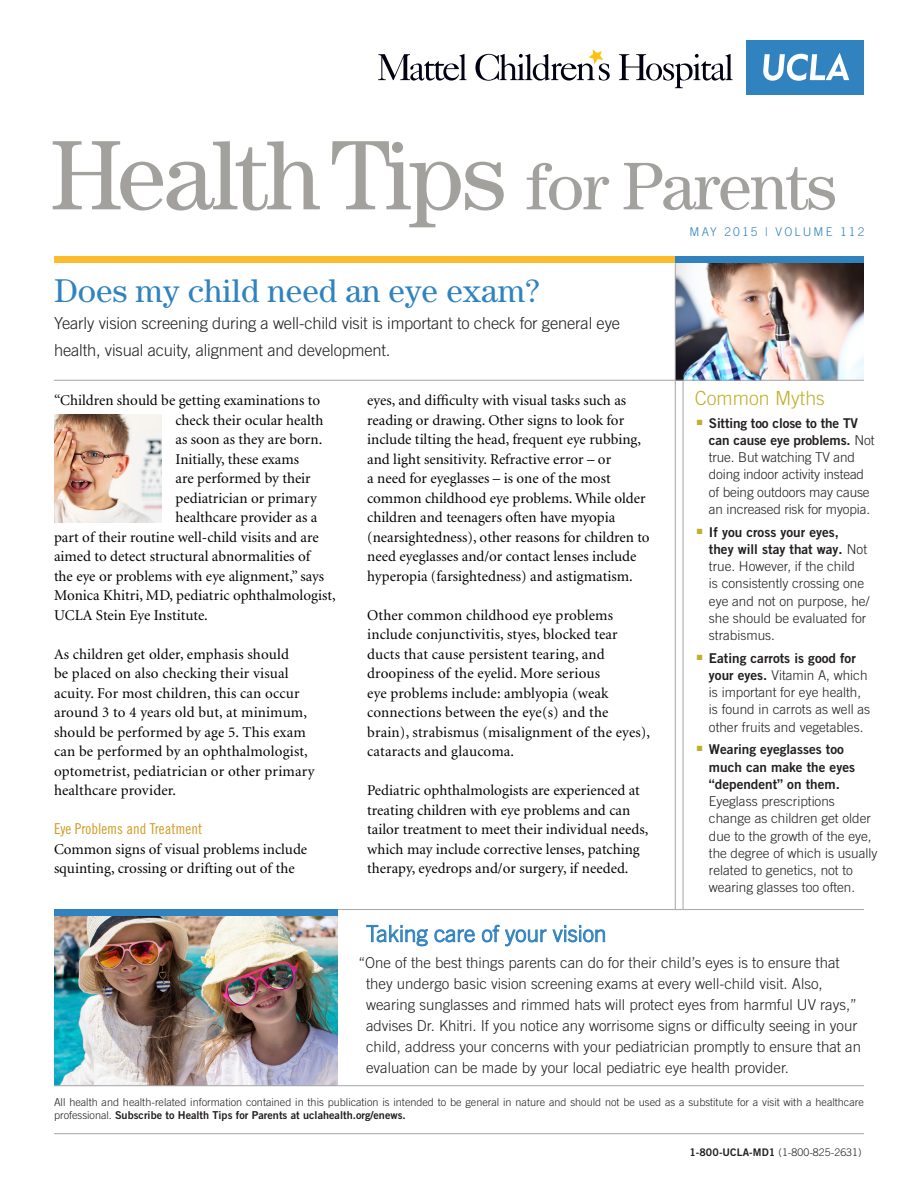
<style>
.page{position:relative;width:918px;height:1188px;background:#fff}
.page>*{position:absolute;margin:0;border:0;box-sizing:border-box;transform-origin:0 0}
.t1{font:99px "Century";letter-spacing:-.025em;color:#a2a19e}
.t2{font:33px "Century";color:#3183bf}
.t3{font:300 22.5px "Trade Gothic";color:#3183bf}
.sidebar_bodygraphsty{font:300 19.5px "Trade Gothic";color:#bfaf2b}
.t4{font:300 16.5px/27px "Trade Gothic";letter-spacing:-.01em;color:#231f20}
.t5{font:15px/19.5px "Minion";color:#000}
.t6{font:300 15px/21px "Trade Gothic";color:#231f20}
.t7{font:15px "Trade Gothic Cond Eighteen";color:#d09b25}
.sidebar_bodygraphsty-2{font:300 13.5px/17.2px "Trade Gothic";color:#231f20}
.t8{font:300 12px "Trade Gothic";letter-spacing:.18em;color:#3183bf}
.t9{font:300 10.8px/13.5px "Trade Gothic";color:#231f20}
.t10{font:300 10.5px "Trade Gothic";letter-spacing:.01em;color:#231f20}
.s1{font-size:67.5px}
.s2{font-family:"Trade Gothic Bold Two";font-weight:400}
</style>
<div class="page">
<div style="left:54px;top:256px;width:621px;height:7px;background:#fdbb2e"></div>
<img style="left:676px;top:263px;width:188px;height:117px">
<img style="left:54px;top:916px;width:284px;height:169px">
<hr style="left:54px;top:380px;width:810px;height:1px;background:#a4a5a9">
<hr style="left:54px;top:1133px;width:810px;height:1px;background:#a4a5a9">
<hr style="left:54px;top:909px;width:810px;height:1px;background:#a4a5a9">
<svg style="left:366px;top:925px;width:62px;height:21px"></svg>
<svg style="left:434px;top:929px;width:41px;height:13px"></svg>
<svg style="left:482px;top:925px;width:123px;height:21px"></svg>
<img style="left:54px;top:415px;width:108px;height:108px">
<div style="left:54px;top:909px;width:284px;height:7px;background:#3183bf"></div>
<div style="left:675px;top:256px;width:189px;height:7px;background:#3183bf"></div>
<div style="left:746px;top:40px;width:118px;height:55px;background:#3183bf"></div>
<svg style="left:763px;top:53px;width:86px;height:28px"></svg>
<svg style="left:378px;top:54px;width:89px;height:27px"></svg>
<svg style="left:475px;top:50px;width:135px;height:31px"></svg>
<svg style="left:619px;top:54px;width:114px;height:34px"></svg>
<hr style="left:683px;top:380px;width:1px;height:530px;background:#a4a5a9">
<hr style="left:675px;top:263px;width:1px;height:646px;background:#a4a5a9">
<hr style="left:54px;top:1085px;width:810px;height:1px;background:#a4a5a9">
<p class="t1" style="left:51px;top:118px;width:787px">Health Tips <span class="s1">for Parents</span></p>
<p class="t8" style="left:690px;top:224px;width:176px">MAY 2015 | VOLUME 112</p>
<p class="t2" style="left:54px;top:272px;width:487px">Does my child need an eye exam?</p>
<p class="t4" style="left:54px;top:310px;width:568px">Yearly vision screening during a well-child visit is important to check for general eye health, visual acuity, alignment and development.</p>
<p class="t5" style="left:54px;top:391px;width:268px">“Children should be getting examinations to</p>
<p class="t5" style="left:176px;top:410px;width:149px">check their ocular health</p>
<p class="t5" style="left:176px;top:430px;width:148px">as soon as they are born.</p>
<p class="t5" style="left:176px;top:449px;width:125px">Initially, these exams</p>
<p class="t5" style="left:176px;top:469px;width:137px">are performed by their</p>
<p class="t5" style="left:176px;top:488px;width:143px">pediatrician or primary</p>
<p class="t5" style="left:176px;top:508px;width:143px">healthcare provider as a</p>
<p class="t5" style="left:54px;top:527px;width:266px">part of their routine well-child visits and are</p>
<p class="t5" style="left:54px;top:547px;width:258px">aimed to detect structural abnormalities of</p>
<p class="t5" style="left:54px;top:566px;width:272px">the eye or problems with eye alignment,” says</p>
<p class="t5" style="left:54px;top:586px;width:283px">Monica Khitri, MD, pediatric ophthalmologist,</p>
<p class="t5" style="left:54px;top:605px;width:155px">UCLA Stein Eye Institute.</p>
<p class="t5" style="left:54px;top:644px;width:262px">As children get older, emphasis should<br>be placed on also checking their visual acuity. For most children, this can occur around 3 to 4 years old but, at minimum, should be performed by age 5. This exam can be performed by an ophthalmologist, optometrist, pediatrician or other primary healthcare provider.</p>
<p class="t7" style="left:54px;top:820px;width:150px">Eye Problems and Treatment</p>
<p class="t5" style="left:54px;top:839px;width:255px">Common signs of visual problems include squinting, crossing or drifting out of the</p>
<p class="t5" style="left:367px;top:391px;width:284px">eyes, and difficulty with visual tasks such as reading or drawing. Other signs to look for include tilting the head, frequent eye rubbing, and light sensitivity. Refractive error – or<br>a need for eyeglasses – is one of the most common childhood eye problems. While older children and teenagers often have myopia (nearsightedness), other reasons for children to need eyeglasses and/or contact lenses include hyperopia (farsightedness) and astigmatism.</p>
<p class="t5" style="left:367px;top:605px;width:285px">Other common childhood eye problems include conjunctivitis, styes, blocked tear ducts that cause persistent tearing, and droopiness of the eyelid. More serious<br>eye problems include: amblyopia (weak connections between the eye(s) and the brain), strabismus (misalignment of the eyes), cataracts and glaucoma.</p>
<p class="t5" style="left:367px;top:781px;width:283px">Pediatric ophthalmologists are experienced at treating children with eye problems and can tailor treatment to meet their individual needs, which may include corrective lenses, patching therapy, eyedrops and/or surgery, if needed.</p>
<p class="sidebar_bodygraphsty" style="left:695px;top:386px;width:131px">Common Myths</p>
<p class="sidebar_bodygraphsty-2" style="left:709px;top:414px;width:167px;text-indent:-12px"><sup>■</sup> <span class="s2">Sitting too close to the TV can cause eye problems.</span> Not true. But watching TV and doing indoor activity instead of being outdoors may cause an increased risk for myopia.</p>
<p class="sidebar_bodygraphsty-2" style="left:709px;top:523px;width:162px;text-indent:-12px"><sup>■</sup> <span class="s2">If you cross your eyes,<br>they will stay that way.</span> Not true. However, if the child<br>is consistently crossing one eye and not on purpose, he/ she should be evaluated for strabismus.</p>
<p class="sidebar_bodygraphsty-2" style="left:709px;top:649px;width:163px;text-indent:-12px"><sup>■</sup> <span class="s2">Eating carrots is good for your eyes.</span> Vitamin A, which is important for eye health, is found in carrots as well as other fruits and vegetables.</p>
<p class="sidebar_bodygraphsty-2" style="left:709px;top:741px;width:170px;text-indent:-12px"><sup>■</sup> <span class="s2">Wearing eyeglasses too much can make the eyes “dependent” on them.<br></span>Eyeglass prescriptions change as children get older due to the growth of the eye, the degree of which is usually related to genetics, not to wearing glasses too often.</p>
<p class="t3" style="left:366px;top:920px;width:242px">Taking care of your vision</p>
<p class="t6" style="left:366px;top:952px;width:497px;text-indent:-8px">“One of the best things parents can do for their child’s eyes is to ensure that they undergo basic vision screening exams at every well-child visit. Also, wearing sunglasses and rimmed hats will protect eyes from harmful UV rays,” advises Dr. Khitri. If you notice any worrisome signs or difficulty seeing in your child, address your concerns with your pediatrician promptly to ensure that an evaluation can be made by your local pediatric eye health provider.</p>
<p class="t9" style="left:54px;top:1095px;width:811px">All health and health-related information contained in this publication is intended to be general in nature and should not be used as a substitute for a visit with a healthcare professional. <span class="s2">Subscribe to Health Tips for Parents at uclahealth.org/enews.</span></p>
<p class="t10" style="left:689px;top:1146px;width:174px"><span class="s2">1-800-UCLA-MD1</span> (1-800-825-2631)</p>
</div>
